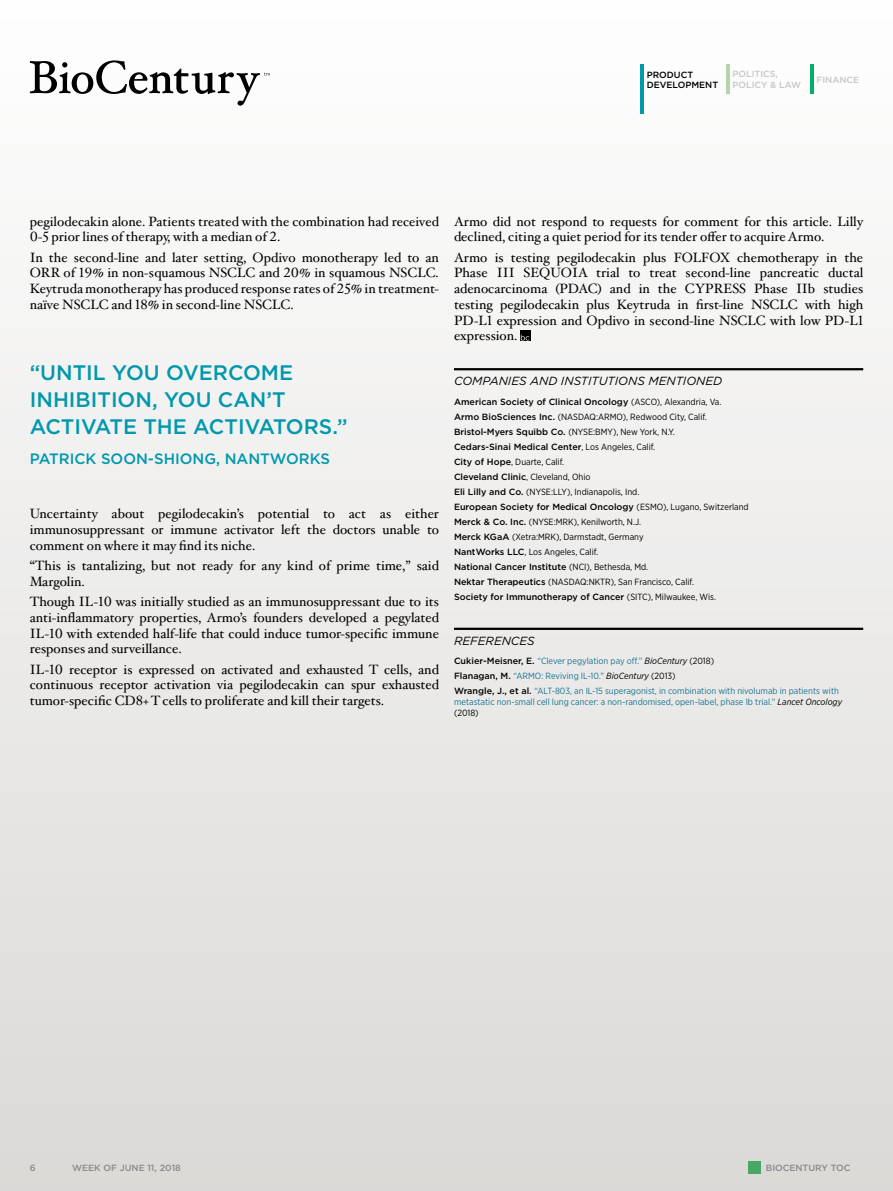
<style>
.page{position:relative;width:893px;height:1191px;background:#fff}
.page>*{position:absolute;margin:0;border:0;box-sizing:border-box;transform-origin:0 0}
.pull_quote_14{font:500 21px/27px "Gotham";color:#0098ad}
.pull_quote_attribute{font:500 15px "Gotham";color:#0098ad}
.body_text{font:13.5px/15.8px "Hoefler Txt";color:#000;text-align:justify}
.co_inst_hed{font:italic 11.7px "Gotham";color:#000}
.co_inst_list{font:9px "Gotham Narrow";color:#000}
.co_inst_list-2{font:500 9px/10.5px "Gotham";color:#000}
.ref_list{font:9px/10.5px "Gotham Narrow";color:#1a7491}
.t1{font:500 9px "Gotham";color:#89898c}
.t2{font:500 9px/10.5px "Gotham";color:#c7c7c8}
.s1{font-family:"Gotham Narrow";font-weight:400}
.s2{font-family:"Gotham";font-weight:500}
.s3{font-family:"Gotham";font-weight:500;color:#000}
.s4{font-style:italic;color:#000}
.s5{color:#000}
</style>
<div class="page">
<div style="left:0;top:0;width:893px;height:1191px;background:linear-gradient(to bottom,#fefefe,#dbd9d7)"></div>
<hr style="left:810px;top:65px;width:3px;height:29px;background:#00af6b">
<hr style="left:726px;top:65px;width:3px;height:29px;background:#b3d4ac">
<svg style="left:30px;top:60px;width:240px;height:46px"></svg>
<div style="left:748px;top:1161px;width:13px;height:13px;background:#49a663"></div>
<hr style="left:640px;top:65px;width:3px;height:49px;background:#0098ad">
<hr style="left:454px;top:368px;width:409px;height:2px;background:#000">
<hr style="left:454px;top:627px;width:409px;height:3px;background:#000">
<div style="left:520px;top:331px;width:11px;height:10px;background:#000"></div>
<svg style="left:521px;top:334px;width:8px;height:6px"></svg>
<p class="co_inst_list-2" style="left:647px;top:69px;width:73px">PRODUCT<br>DEVELOPMENT</p>
<p class="t2" style="left:732px;top:69px;width:70px">POLITICS,<br>POLICY &amp; LAW</p>
<p class="t2" style="left:816px;top:74px;width:44px">FINANCE</p>
<p class="body_text" style="left:30px;top:212px;width:411px">pegilodecakin alone. Patients treated with the combination had received<br>0-5 prior lines of therapy, with a median of 2.</p>
<p class="body_text" style="left:30px;top:248px;width:411px">In the second-line and later setting, Opdivo monotherapy led to an ORR of 19% in non-squamous NSCLC and 20% in squamous NSCLC.<br>Keytruda monotherapy has produced response rates of 25% in treatment&shy;naïve NSCLC and 18% in second-line NSCLC.</p>
<p class="pull_quote_14" style="left:30px;top:358px;width:319px">“UNTIL YOU OVERCOME<br>INHIBITION, YOU CAN’T<br>ACTIVATE THE ACTIVATORS.”</p>
<p class="pull_quote_attribute" style="left:30px;top:448px;width:302px">PATRICK SOON-SHIONG, NANTWORKS</p>
<p class="body_text" style="left:30px;top:505px;width:411px">Uncertainty about pegilodecakin’s potential to act as either immunosuppressant or immune activator left the doctors unable to comment on where it may find its niche.</p>
<p class="body_text" style="left:30px;top:557px;width:411px">“This is tantalizing, but not ready for any kind of prime time,” said<br>Margolin.</p>
<p class="body_text" style="left:30px;top:593px;width:411px">Though IL-10 was initially studied as an immunosuppressant due to its anti-inflammatory properties, Armo’s founders developed a pegylated IL-10 with extended half-life that could induce tumor-specific immune responses and surveillance.</p>
<p class="body_text" style="left:30px;top:660px;width:411px">IL-10 receptor is expressed on activated and exhausted T cells, and continuous receptor activation via pegilodecakin can spur exhausted tumor-specific CD8+ T cells to proliferate and kill their targets.</p>
<p class="body_text" style="left:454px;top:212px;width:411px">Armo did not respond to requests for comment for this article. Lilly declined, citing a quiet period for its tender offer to acquire Armo.</p>
<p class="body_text" style="left:454px;top:248px;width:411px">Armo is testing pegilodecakin plus FOLFOX chemotherapy in the Phase III SEQUOIA trial to treat second-line pancreatic ductal adenocarcinoma (PDAC) and in the CYPRESS Phase IIb studies testing pegilodecakin plus Keytruda in first-line NSCLC with high PD-L1 expression and Opdivo in second-line NSCLC with low PD-L1 expression.</p>
<p class="co_inst_hed" style="left:454px;top:374px;width:270px">COMPANIES AND INSTITUTIONS MENTIONED</p>
<p class="co_inst_list-2" style="left:454px;top:396px;width:269px">American Society of Clinical Oncology <span class="s1">(ASCO), Alexandria, Va.</span></p>
<p class="co_inst_list" style="left:454px;top:411px;width:254px"><span class="s2">Armo BioSciences Inc.</span> (NASDAQ:ARMO), Redwood City, Calif.</p>
<p class="co_inst_list" style="left:454px;top:426px;width:222px"><span class="s2">Bristol-Myers Squibb Co.</span> (NYSE:BMY), New York, N.Y.</p>
<p class="co_inst_list-2" style="left:454px;top:441px;width:203px">Cedars-Sinai Medical Center<span class="s1">, Los Angeles, Calif.</span></p>
<p class="co_inst_list" style="left:454px;top:456px;width:112px"><span class="s2">City of Hope</span>, Duarte, Calif.</p>
<p class="co_inst_list-2" style="left:454px;top:471px;width:138px">Cleveland Clinic<span class="s1">, Cleveland, Ohio</span></p>
<p class="co_inst_list" style="left:454px;top:486px;width:187px"><span class="s2">Eli Lilly and Co.</span> (NYSE:LLY), Indianapolis, Ind.</p>
<p class="co_inst_list-2" style="left:454px;top:501px;width:296px">European Society for Medical Oncology <span class="s1">(ESMO), Lugano, Switzerland</span></p>
<p class="co_inst_list" style="left:454px;top:516px;width:189px"><span class="s2">Merck &amp; Co. Inc.</span> (NYSE:MRK), Kenilworth, N.J.</p>
<p class="co_inst_list" style="left:454px;top:531px;width:191px"><span class="s2">Merck KGaA</span> (Xetra:MRK), Darmstadt, Germany</p>
<p class="co_inst_list" style="left:454px;top:546px;width:146px"><span class="s2">NantWorks LLC</span>, Los Angeles, Calif.</p>
<p class="co_inst_list-2" style="left:454px;top:561px;width:196px">National Cancer Institute <span class="s1">(NCI), Bethesda, Md.</span></p>
<p class="co_inst_list" style="left:454px;top:576px;width:241px"><span class="s2">Nektar Therapeutics</span> (NASDAQ:NKTR), San Francisco, Calif.</p>
<p class="co_inst_list-2" style="left:454px;top:591px;width:264px">Society for Immunotherapy of Cancer <span class="s1">(SITC), Milwaukee, Wis.</span></p>
<p class="co_inst_hed" style="left:454px;top:633px;width:82px">REFERENCES</p>
<p class="ref_list" style="left:454px;top:656px;width:262px"><span class="s3">Cukier-Meisner, E.</span> “Clever pegylation pay off.” <span class="s4">BioCentury</span> <span class="s5">(2018)</span></p>
<p class="ref_list" style="left:454px;top:671px;width:223px"><span class="s3">Flanagan, M.</span> “ARMO: Reviving IL-10.” <span class="s4">BioCentury</span> <span class="s5">(2013)</span></p>
<p class="ref_list" style="left:454px;top:686px;width:390px"><span class="s3">Wrangle, J., et al.</span> “ALT-803, an IL-15 superagonist, in combination with nivolumab in patients with metastatic non-small cell lung cancer: a non-randomised, open-label, phase Ib trial.” <span class="s4">Lancet Oncology </span><span class="s5">(2018)</span></p>
<p class="t1" style="left:30px;top:1161px;width:7px">6</p>
<p class="t1" style="left:72px;top:1161px;width:60px">WEEK OF June</p>
<p class="t1" style="left:147px;top:1161px;width:35px">11, 2018</p>
<p class="t1" style="left:766px;top:1162px;width:86px">BIOCENTURY TOC</p>
</div>
